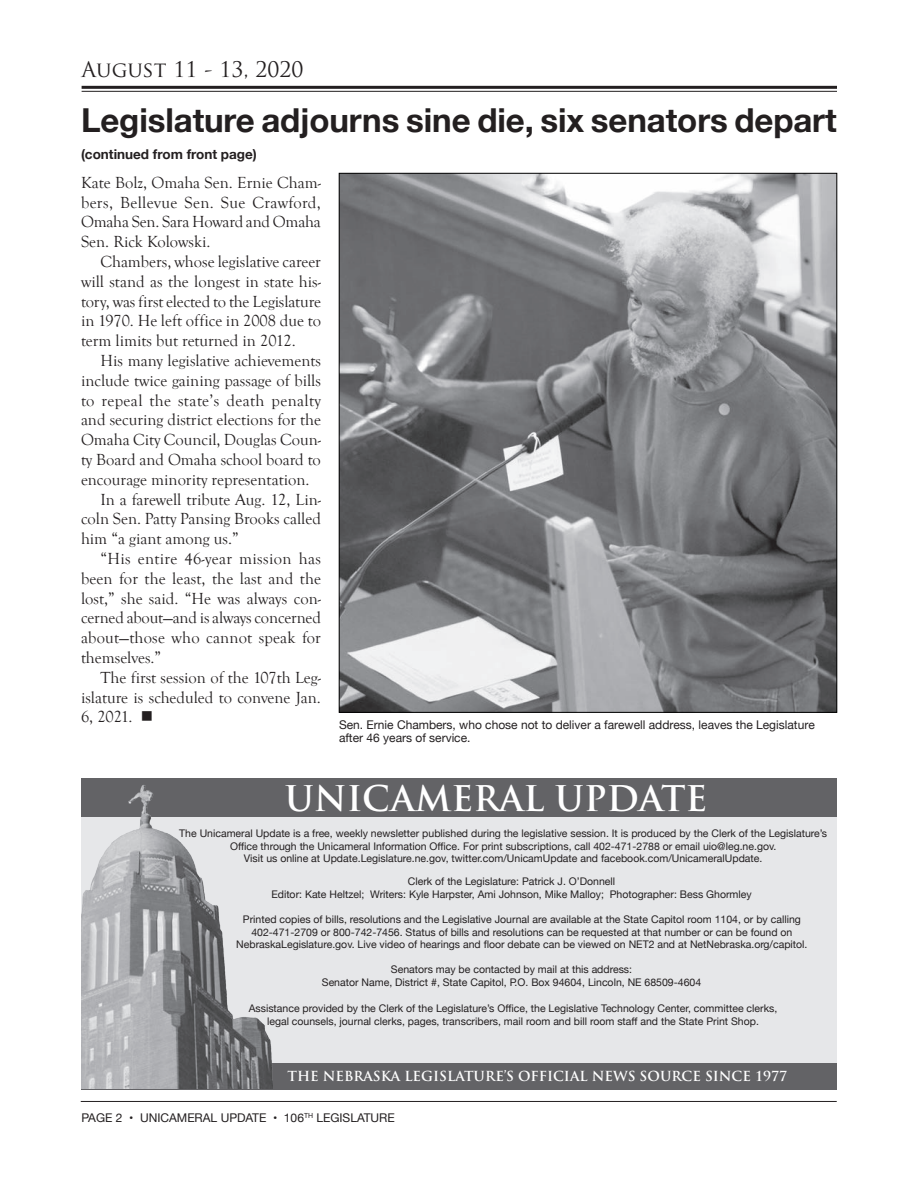
<style>
.page{position:relative;width:918px;height:1188px;background:#fff}
.page>*{position:absolute;margin:0;border:0;box-sizing:border-box;transform-origin:0 0}
.t1{font:700 34.5px "Trajan Pro";color:#fff}
.Head1{font:700 33px "Helvetica Neue";letter-spacing:-.005em;color:#231f20}
.t2{font:21px "Trajan Pro";color:#231f20}
.body{font:16.5px/19.8px "Goudy Old Style T";color:#231f20;text-align:justify}
.t3{font:700 13.5px "Trajan Pro";color:#fff}
.Upfront_Headline{font:700 13.5px "Helvetica Neue";color:#231f20}
.photo_caption{font:12px/13.5px "Helvetica Neue";color:#231f20}
.t4{font:10.5px/12.6px "Helvetica Neue";color:#231f20;text-align:center}
</style>
<div class="page">
<hr style="left:81px;top:1101px;width:756px;height:1px;background:#231f20">
<hr style="left:82px;top:86px;width:755px;height:3px;background:#231f20">
<hr style="left:82px;top:91px;width:755px;height:1px;background:#231f20">
<div style="left:81px;top:813px;width:756px;height:250px;background:#e6e7e9"></div>
<div style="left:81px;top:1063px;width:755px;height:26px;background:#636366"></div>
<div style="left:81px;top:778px;width:756px;height:39px;background:#636366"></div>
<img style="left:81px;top:785px;width:192px;height:304px">
<img style="left:341px;top:175px;width:494px;height:536px">
<h3 class="t2" style="left:82px;top:56px;width:223px">August 11 - 13, 2020</h3>
<p class="Head1" style="left:81px;top:94px;width:757px">Legislature adjourns sine die, six senators depart</p>
<p class="Upfront_Headline" style="left:81px;top:144px;width:177px">(continued from front page)</p>
<p class="body" style="left:81px;top:173px;width:242px">Kate Bolz, Omaha Sen. Ernie Cham&shy;bers, Bellevue Sen. Sue Crawford, Omaha Sen. Sara Howard and Omaha Sen. Rick Kolowski.</p>
<p class="body" style="left:81px;top:252px;width:242px;text-indent:19px">Chambers, whose legislative career will stand as the longest in state his&shy;tory, was first elected to the Legislature in 1970. He left office in 2008 due to term limits but returned in 2012.</p>
<p class="body" style="left:81px;top:351px;width:242px;text-indent:19px">His many legislative achievements include twice gaining passage of bills to repeal the state’s death penalty and securing district elections for the Omaha City Council, Douglas Coun&shy;ty Board and Omaha school board to encourage minority representation.</p>
<p class="body" style="left:81px;top:490px;width:242px;text-indent:19px">In a farewell tribute Aug. 12, Lin&shy;coln Sen. Patty Pansing Brooks called him “a giant among us.”</p>
<p class="body" style="left:81px;top:549px;width:242px;text-indent:19px">“His entire 46-year mission has been for the least, the last and the lost,” she said. “He was always con&shy;cerned about—and is always concerned about—those who cannot speak for themselves.”</p>
<p class="body" style="left:81px;top:668px;width:242px;text-indent:19px">The first session of the 107th Leg&shy;islature is scheduled to convene Jan.<br>6, 2021. ■</p>
<p class="photo_caption" style="left:339px;top:718px;width:477px">Sen. Ernie Chambers, who chose not to deliver a farewell address, leaves the Legislature after 46 years of service.</p>
<h1 class="t1" style="left:285px;top:777px;width:424px">UNICAMERAL UPDATE</h1>
<p class="t4" style="left:179px;top:828px;width:649px">The Unicameral Update is a free, weekly newsletter published during the legislative session. It is produced by the Clerk of the Legislature’s<br>Office through the Unicameral Information Office. For print subscriptions, call 402-471-2788 or email uio@leg.ne.gov.<br>Visit us online at Update.Legislature.ne.gov, twitter.com/UnicamUpdate and facebook.com/UnicameralUpdate.</p>
<p class="t4" style="left:271px;top:876px;width:482px">Clerk of the Legislature: Patrick J. O’Donnell<br>Editor: Kate Heltzel; Writers: Kyle Harpster, Ami Johnson, Mike Malloy; Photographer: Bess Ghormley</p>
<p class="t4" style="left:236px;top:914px;width:573px">Printed copies of bills, resolutions and the Legislative Journal are available at the State Capitol room 1104, or by calling<br>402-471-2709 or 800-742-7456. Status of bills and resolutions can be requested at that number or can be found on<br>NebraskaLegislature.gov. Live video of hearings and floor debate can be viewed on NET2 and at NetNebraska.org/capitol.</p>
<p class="t4" style="left:322px;top:964px;width:381px">Senators may be contacted by mail at this address:<br>Senator Name, District #, State Capitol, P.O. Box 94604, Lincoln, NE 68509-4604</p>
<p class="t4" style="left:249px;top:1003px;width:530px">Assistance provided by the Clerk of the Legislature’s Office, the Legislative Technology Center, committee clerks, legal counsels, journal clerks, pages, transcribers, mail room and bill room staff and the State Print Shop.</p>
<p class="t3" style="left:287px;top:1067px;width:501px">THE NEBRASKA LEGISLATURE’S OFFICIAL NEWS SOURCE SINCE 1977</p>
<p class="photo_caption" style="left:81px;top:1112px;width:315px">PAGE 2 • UNICAMERAL UPDATE • 106<sup>TH</sup> LEGISLATURE</p>
</div>
